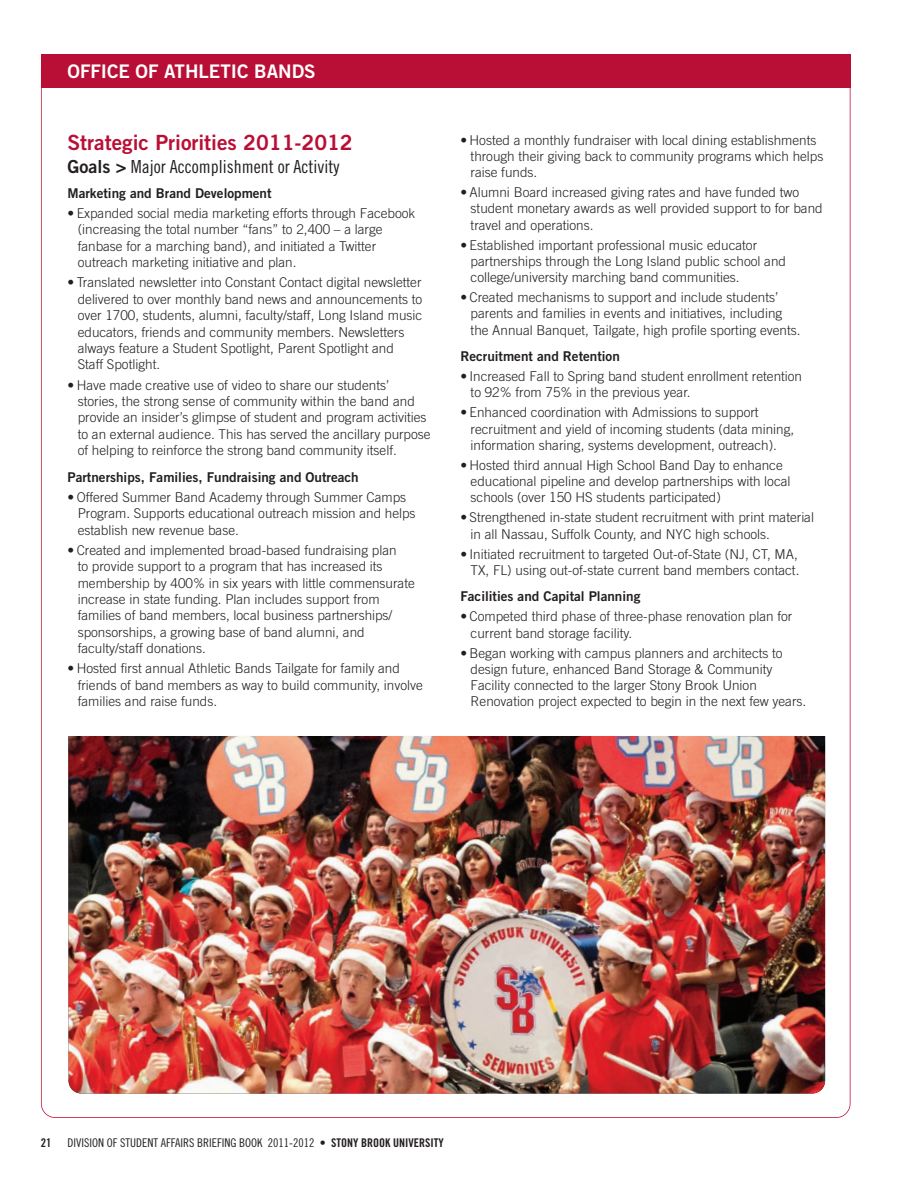
<style>
.page{position:relative;width:918px;height:1188px;background:#fff}
.page>*{position:absolute;margin:0;border:0;box-sizing:border-box;transform-origin:0 0}
.t1{font:21px "Trade Gothic Bold Two";color:#b90f36}
.t2{font:18.75px "Trade Gothic Bold Two";color:#fff}
.t3{font:18px "Trade Gothic Cond Eighteen";color:#231f20}
.t4{font:300 13.5px/16.4px "Trade Gothic";color:#231f20}
.t5{font:13.5px "Trade Gothic Bold Two";color:#231f20}
.t6{font:12px "Trade Gothic Cond Eighteen";color:#231f20}
.t7{font:12px "Trade Gothic Bold Cond Twenty";color:#231f20}
.s1{font-family:"Trade Gothic Bold Two"}
.s2{font-family:"Trade Gothic Bold Cond Twenty"}
</style>
<div class="page">
<div style="left:41px;top:54px;width:810px;height:34px;background:#b90f36"></div>
<img style="left:68px;top:736px;width:757px;height:358px">
<h2 class="t2" style="left:68px;top:64px;width:250px">OFFICE OF ATHLETIC BANDS</h2>
<h1 class="t1" style="left:68px;top:135px;width:287px">Strategic Priorities 2011-2012</h1>
<h3 class="t3" style="left:68px;top:160px;width:274px"><span class="s1">Goals &gt;</span> Major Accomplishment or Activity</h3>
<p class="t5" style="left:68px;top:188px;width:206px">Marketing and Brand Development</p>
<p class="t4" style="left:78px;top:206px;width:339px;text-indent:-10px">• Expanded social media marketing efforts through Facebook (increasing the total number “fans” to 2,400 – a large fanbase for a marching band), and initiated a Twitter outreach marketing initiative and plan.</p>
<p class="t4" style="left:78px;top:276px;width:346px;text-indent:-10px">• Translated newsletter into Constant Contact digital newsletter delivered to over monthly band news and announcements to over 1700, students, alumni, faculty/staff, Long Island music educators, friends and community members. Newsletters always feature a Student Spotlight, Parent Spotlight and Staff Spotlight.</p>
<p class="t4" style="left:78px;top:378px;width:354px;text-indent:-10px">• Have made creative use of video to share our students’ stories, the strong sense of community within the band and provide an insider’s glimpse of student and program activities to an external audience. This has served the ancillary purpose of helping to reinforce the strong band community itself.</p>
<p class="t5" style="left:68px;top:472px;width:293px">Partnerships, Families, Fundraising and Outreach</p>
<p class="t4" style="left:78px;top:490px;width:339px;text-indent:-10px">• Offered Summer Band Academy through Summer Camps<br>Program. Supports educational outreach mission and helps establish new revenue base.</p>
<p class="t4" style="left:78px;top:543px;width:339px;text-indent:-10px">• Created and implemented broad-based fundraising plan<br>to provide support to a program that has increased its membership by 400% in six years with little commensurate increase in state funding. Plan includes support from families of band members, local business partnerships/ sponsorships, a growing base of band alumni, and faculty/staff donations.</p>
<p class="t4" style="left:78px;top:662px;width:347px;text-indent:-10px">• Hosted first annual Athletic Bands Tailgate for family and friends of band members as way to build community, involve families and raise funds.</p>
<p class="t4" style="left:471px;top:133px;width:354px;text-indent:-10px">• Hosted a monthly fundraiser with local dining establishments through their giving back to community programs which helps raise funds.</p>
<p class="t4" style="left:471px;top:185px;width:354px;text-indent:-10px">• Alumni Board increased giving rates and have funded two student monetary awards as well provided support to for band travel and operations.</p>
<p class="t4" style="left:471px;top:238px;width:317px;text-indent:-10px">• Established important professional music educator partnerships through the Long Island public school and college/university marching band communities.</p>
<p class="t4" style="left:471px;top:290px;width:331px;text-indent:-10px">• Created mechanisms to support and include students’ parents and families in events and initiatives, including the Annual Banquet, Tailgate, high profile sporting events.</p>
<p class="t5" style="left:460px;top:351px;width:161px">Recruitment and Retention</p>
<p class="t4" style="left:471px;top:369px;width:333px;text-indent:-10px">• Increased Fall to Spring band student enrollment retention to 92% from 75% in the previous year.</p>
<p class="t4" style="left:471px;top:406px;width:325px;text-indent:-10px">• Enhanced coordination with Admissions to support recruitment and yield of incoming students (data mining, information sharing, systems development, outreach).</p>
<p class="t4" style="left:471px;top:458px;width:321px;text-indent:-10px">• Hosted third annual High School Band Day to enhance educational pipeline and develop partnerships with local schools (over 150 HS students participated)</p>
<p class="t4" style="left:471px;top:511px;width:345px;text-indent:-10px">• Strengthened in-state student recruitment with print material in all Nassau, Suffolk County, and NYC high schools.</p>
<p class="t4" style="left:460px;top:547px;width:341px;text-align:right">• Initiated recruitment to targeted Out-of-State (NJ, CT, MA,<br>TX, FL) using out-of-state current band members contact.</p>
<p class="t5" style="left:460px;top:592px;width:182px">Facilities and Capital Planning</p>
<p class="t4" style="left:471px;top:610px;width:323px;text-indent:-10px">• Competed third phase of three-phase renovation plan for current band storage facility.</p>
<p class="t4" style="left:471px;top:646px;width:337px;text-indent:-10px">• Began working with campus planners and architects to design future, enhanced Band Storage &amp; Community Facility connected to the larger Stony Brook Union Renovation project expected to begin in the next few years.</p>
<p class="t7" style="left:41px;top:1139px;width:12px">21</p>
<p class="t6" style="left:68px;top:1139px;width:378px">DIVISION OF STUDENT AFFAIRS BRIEFING BOOK 2011-2012 • <span class="s2">STONY BROOK UNIVERSITY</span></p>
</div>
